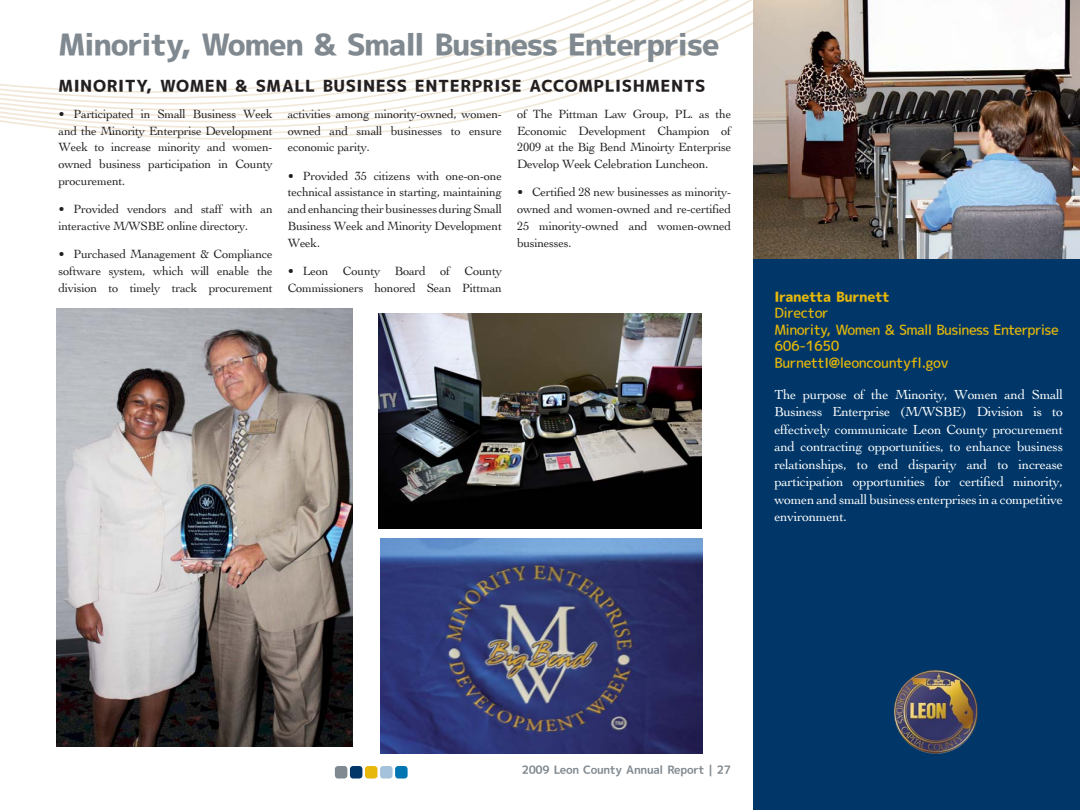
<style>
.page{position:relative;width:1080px;height:810px;background:#fff}
.page>*{position:absolute;margin:0;border:0;box-sizing:border-box;transform-origin:0 0}
.t1{font:30px "mplus 2 p heavy";letter-spacing:-.045em;color:#808990}
.t2{font:16.25px "mplus 2 p heavy";letter-spacing:.035em;color:#231f20}
.t3{font:13.75px/17.5px "Cochin";letter-spacing:-.02em;color:#fff;text-align:justify}
.t4{font:13.75px/16.5px "mplus 2 p medium";letter-spacing:-.045em;color:#e7b809}
.t5{font:13.75px "mplus 2 p heavy";letter-spacing:-.025em;color:#e7b809}
.t6{font:12.5px/16.9px "Cochin";letter-spacing:-.02em;color:#231f20;text-align:justify}
.t7{font:11.25px "mplus 2 p bold";letter-spacing:-.025em;color:#808990}
</style>
<div class="page">
<svg style="left:0;top:84px;width:11px;height:39px"></svg>
<svg style="left:110px;top:134px;width:644px;height:6px"></svg>
<svg style="left:51px;top:128px;width:703px;height:6px"></svg>
<svg style="left:11px;top:122px;width:743px;height:6px"></svg>
<svg style="left:11px;top:116px;width:743px;height:6px"></svg>
<svg style="left:11px;top:110px;width:743px;height:6px"></svg>
<svg style="left:11px;top:105px;width:743px;height:5px"></svg>
<svg style="left:11px;top:99px;width:743px;height:6px"></svg>
<svg style="left:11px;top:93px;width:743px;height:6px"></svg>
<svg style="left:11px;top:0;width:743px;height:93px"></svg>
<div style="left:380px;top:766px;width:13px;height:13px;background:#a4c2db;border-radius:3px"></div>
<div style="left:335px;top:766px;width:12px;height:13px;background:#808990;border-radius:3px"></div>
<div style="left:365px;top:766px;width:13px;height:13px;background:#e7b809;border-radius:3px"></div>
<div style="left:395px;top:766px;width:13px;height:13px;background:#0075b2;border-radius:3px"></div>
<div style="left:350px;top:766px;width:12px;height:13px;background:#003768;border-radius:3px"></div>
<div style="left:754px;top:259px;width:326px;height:551px;background:#003768"></div>
<img style="left:56px;top:309px;width:297px;height:438px">
<img style="left:379px;top:314px;width:323px;height:215px">
<img style="left:380px;top:539px;width:322px;height:214px">
<img style="left:966px;top:683px;width:9px;height:14px">
<img style="left:754px;top:0;width:326px;height:259px">
<h1 class="t1" style="left:59px;top:31px;width:663px">Minority, Women &amp; Small Business Enterprise</h1>
<h2 class="t2" style="left:59px;top:78px;width:648px">MINORITY, WOMEN &amp; SMALL BUSINESS ENTERPRISE ACCOMPLISHMENTS</h2>
<p class="t6" style="left:59px;top:105px;width:216px">• Participated in Small Business Week and the Minority Enterprise Development Week to increase minority and women&shy;owned business participation in County procurement.</p>
<p class="t6" style="left:59px;top:201px;width:216px">• Provided vendors and staff with an interactive M/WSBE online directory.</p>
<p class="t6" style="left:59px;top:246px;width:216px">• Purchased Management &amp; Compliance software system, which will enable the division to timely track procurement</p>
<p class="t6" style="left:288px;top:105px;width:216px">activities among minority-owned, women&shy;owned and small businesses to ensure economic parity.</p>
<p class="t6" style="left:288px;top:167px;width:216px">• Provided 35 citizens with one-on-one technical assistance in starting, maintaining and enhancing their businesses during Small Business Week and Minority Development Week.</p>
<p class="t6" style="left:288px;top:263px;width:216px">• Leon County Board of County<br>Commissioners honored Sean Pittman</p>
<p class="t6" style="left:517px;top:105px;width:216px">of The Pittman Law Group, PL. as the Economic Development Champion of 2009 at the Big Bend Minoirty Enterprise Develop Week Celebration Luncheon.</p>
<p class="t6" style="left:517px;top:184px;width:216px">• Certified 28 new businesses as minority&shy;owned and women-owned and re-certified 25 minority-owned and women-owned businesses.</p>
<p class="t5" style="left:774px;top:290px;width:117px">Iranetta Burnett</p>
<p class="t4" style="left:774px;top:306px;width:286px">Director<br>Minority, Women &amp; Small Business Enterprise<br>606-1650<br>BurnettI@leoncountyfl.gov</p>
<p class="t3" style="left:774px;top:386px;width:290px">The purpose of the Minority, Women and Small Business Enterprise (M/WSBE) Division is to effectively communicate Leon County procurement and contracting opportunities, to enhance business relationships, to end disparity and to increase participation opportunities for certified minority, women and small business enterprises in a competitive environment.</p>
<p class="t7" style="left:522px;top:765px;width:211px">2009 Leon County Annual Report | 27</p>
</div>
